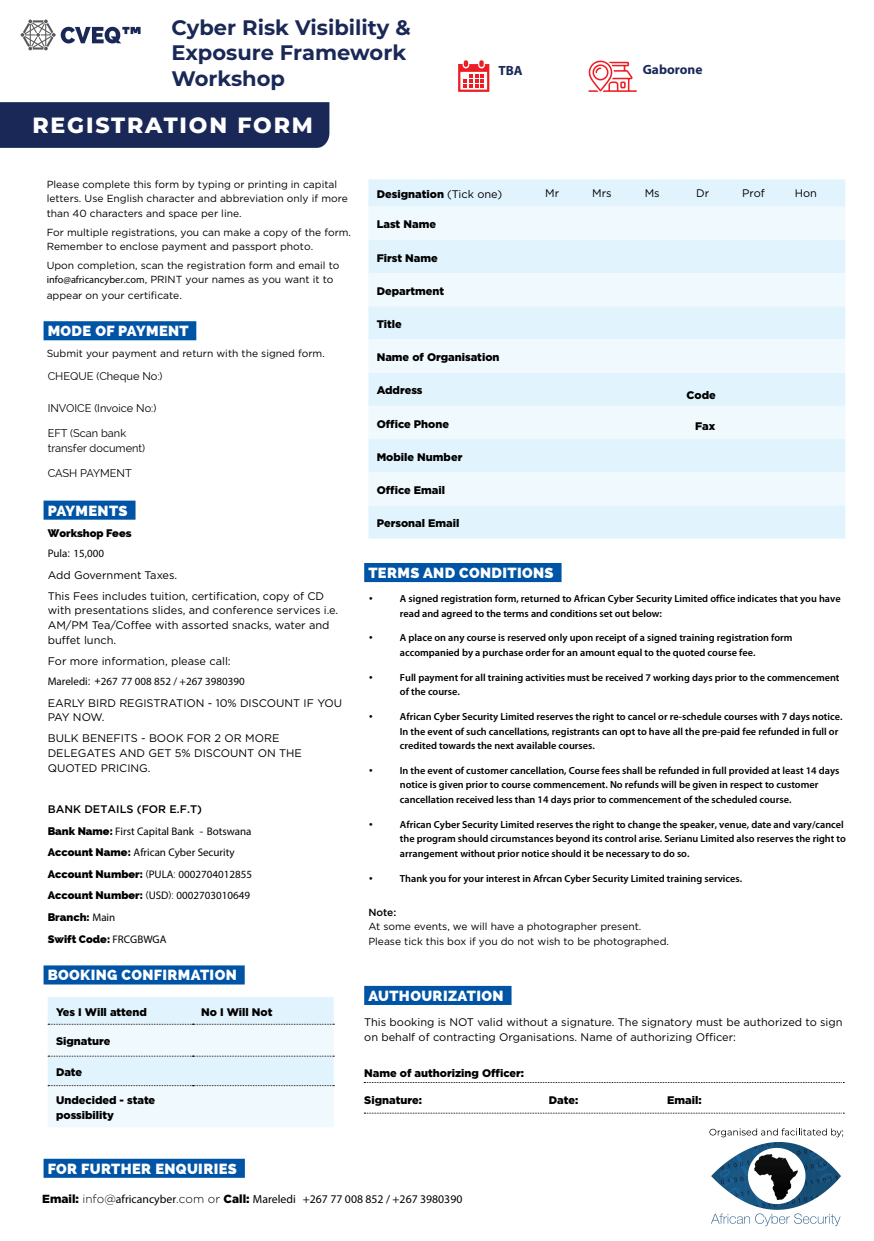
<style>
.page{position:relative;width:874px;height:1241px;background:#fff}
.page>*{position:absolute;margin:0;border:0;box-sizing:border-box;transform-origin:0 0}
.t1{font:800 22.05px "Montserrat";letter-spacing:.085em;color:#fff}
.t2{font:700 21px/25.2px "Montserrat";color:#1a2857}
.Table_Text_Header{font:800 14.7px "Raleway";letter-spacing:.025em;color:#fff}
.Body_Text_from{font:800 14.7px "Raleway";letter-spacing:.025em;color:#fff}
.t3{font:700 13.47px "Myriad Pro";color:#1a2857}
.Cancellation{font:11.72px "Myriad Pro";color:#000}
.Body_Text_from-2{font:11.03px/14.7px "Gotham";color:#000}
.Body_Text_from-3{font:900 11.03px/14.7px "Gotham";color:#000}
.Body_Text_from-4{font:11.03px/21.5px "Myriad Pro";color:#000}
.Body_Text_from-5{font:11.03px/14.7px "Raleway";color:#000}
.Body_Text_from-6{font:800 11.03px/20.3px "Raleway";color:#000}
.t4{font:600 10.33px/14.7px "Myriad Pro";color:#000}
.Body_Text_from-7{font:10.33px/14.7px "Gotham";color:#000}
.s1{font-family:"Myriad Pro"}
.s2{font-family:"Myriad Pro";font-weight:400}
.s3{font-family:"Gotham";font-weight:400}
.s4{font-family:"Gotham";font-weight:500}
.s5{font-family:"Raleway";font-weight:800}
.s6{font-family:"Raleway"}
.s7{font-weight:400}
.s8{font-weight:500}
.s9{font-family:"Gotham";font-weight:900}
.s10{font-family:"Gotham";font-weight:300}
</style>
<div class="page">
<div style="left:0;top:102px;width:329px;height:46px;background:#1a2857"></div>
<svg style="left:21px;top:20px;width:119px;height:30px"></svg>
<svg style="left:458px;top:60px;width:31px;height:32px"></svg>
<svg style="left:588px;top:60px;width:48px;height:32px"></svg>
<div style="left:368px;top:179px;width:476px;height:359px;background:#e1f4fd"></div>
<svg style="left:368px;top:207px;width:476px;height:298px;fill:#eff9fe"></svg>
<svg style="left:48px;top:997px;width:286px;height:130px"></svg>
<div style="left:44px;top:321px;width:152px;height:19px;background:#0054a6"></div>
<div style="left:44px;top:1158px;width:201px;height:19px;background:#0054a6"></div>
<div style="left:44px;top:500px;width:91px;height:19px;background:#0054a6"></div>
<div style="left:44px;top:965px;width:200px;height:19px;background:#0054a6"></div>
<div style="left:364px;top:985px;width:147px;height:19px;background:#0054a6"></div>
<div style="left:364px;top:563px;width:197px;height:19px;background:#0054a6"></div>
<svg style="left:364px;top:1112px;width:478px;height:1px"></svg>
<svg style="left:709px;top:1128px;width:133px;height:9px"></svg>
<img style="left:711px;top:1142px;width:129px;height:85px">
<p class="t2" style="left:171px;top:14px;width:240px">Cyber Risk Visibility &amp;<br>Exposure Framework<br>Workshop</p>
<p class="t1" style="left:32px;top:109px;width:282px">REGISTRATION FORM</p>
<p class="t3" style="left:498px;top:62px;width:26px">TBA</p>
<p class="t3" style="left:642px;top:61px;width:61px">Gaborone</p>
<p class="Body_Text_from-7" style="left:47px;top:176px;width:302px">Please complete this form by typing or printing in capital letters. Use English character and abbreviation only if more than 40 characters and space per line.</p>
<p class="Body_Text_from-7" style="left:47px;top:224px;width:306px">For multiple registrations, you can make a copy of the form.<br>Remember to enclose payment and passport photo.</p>
<p class="Body_Text_from-7" style="left:47px;top:258px;width:294px;line-height:14.2px">Upon completion, scan the registration form and email to <span class="s1">info@africancyber.com</span>, PRINT your names as you want it to</p>
<p class="Body_Text_from-7" style="left:47px;top:287px;width:137px">appear on your certificate.</p>
<p class="Body_Text_from" style="left:48px;top:322px;width:142px">MODE OF PAYMENT</p>
<p class="Body_Text_from-7" style="left:47px;top:346px;width:279px">Submit your payment and return with the signed form.</p>
<p class="Body_Text_from-5" style="left:48px;top:368px;width:116px">CHEQUE (Cheque No:)</p>
<p class="Body_Text_from-5" style="left:48px;top:401px;width:110px">INVOICE (Invoice No:)</p>
<p class="Body_Text_from-5" style="left:48px;top:425px;width:99px">EFT (Scan bank transfer document)</p>
<p class="Body_Text_from-5" style="left:48px;top:466px;width:86px">CASH PAYMENT</p>
<p class="Body_Text_from" style="left:48px;top:501px;width:81px">PAYMENTS</p>
<p class="Body_Text_from-6" style="left:48px;top:523px;width:85px">Workshop Fees<br><span class="s2">Pula</span><span class="s3">:</span> <span class="s2">15,000</span></p>
<p class="Body_Text_from-2" style="left:48px;top:564px;width:278px;line-height:20.8px">Add Government Taxes.<br>This Fees includes tuition, certification, copy of CD</p>
<p class="Body_Text_from-2" style="left:48px;top:603px;width:292px">with presentations slides, and conference services i.e.<br>AM/PM Tea/Coffee with assorted snacks, water and buffet lunch.</p>
<p class="Body_Text_from-2" style="left:48px;top:650px;width:198px;line-height:20.3px">For more information, please call:<br><span class="s1">Mareledi</span>: +<span class="s1">267 77 008 852 / +267 3980390</span></p>
<p class="Body_Text_from-2" style="left:48px;top:695px;width:296px">EARLY BIRD REGISTRATION - 10% DISCOUNT IF YOU<br>PAY NOW.</p>
<p class="Body_Text_from-2" style="left:48px;top:730px;width:255px">BULK BENEFITS - BOOK FOR 2 OR MORE<br>DELEGATES AND GET 5% DISCOUNT ON THE<br>QUOTED PRICING.</p>
<p class="Body_Text_from-4" style="left:48px;top:798px;width:206px"><span class="s4">BANK DETAILS (FOR E.F.T)<br></span><span class="s5">Bank Name:</span> First Capital Bank <span class="s6">-</span> Botswana<br><span class="s5">Account Name:</span> African Cyber Security<br><span class="s5">Account Number:</span> <span class="s6">(</span>PULA<span class="s6">:</span> 0002704012855<br><span class="s5">Account Number:</span> <span class="s6">(</span>USD<span class="s6">):</span> 0002703010649<br><span class="s5">Branch:</span> Main<br><span class="s5">Swift Code:</span> FRCGBWGA</p>
<p class="Table_Text_Header" style="left:48px;top:966px;width:190px">BOOKING CONFIRMATION</p>
<p class="Body_Text_from-3" style="left:56px;top:1003px;width:92px">Yes I Will attend</p>
<p class="Body_Text_from-3" style="left:201px;top:1003px;width:73px">No I Will Not</p>
<p class="Body_Text_from-3" style="left:56px;top:1033px;width:56px">Signature</p>
<p class="Body_Text_from-3" style="left:56px;top:1064px;width:28px">Date</p>
<p class="Body_Text_from-3" style="left:56px;top:1092px;width:101px">Undecided - state possibility</p>
<p class="Body_Text_from-3" style="left:376px;top:186px;width:127px">Designation <span class="s7">(Tick one)</span></p>
<p class="Body_Text_from-2" style="left:545px;top:186px;width:16px">Mr</p>
<p class="Body_Text_from-2" style="left:592px;top:186px;width:21px">Mrs</p>
<p class="Body_Text_from-2" style="left:644px;top:186px;width:17px">Ms</p>
<p class="Body_Text_from-2" style="left:695px;top:186px;width:15px">Dr</p>
<p class="Body_Text_from-2" style="left:741px;top:186px;width:24px">Prof</p>
<p class="Body_Text_from-2" style="left:794px;top:186px;width:24px">Hon</p>
<p class="Body_Text_from-3" style="left:376px;top:217px;width:61px">Last Name</p>
<p class="Body_Text_from-3" style="left:376px;top:250px;width:63px">First Name</p>
<p class="Body_Text_from-3" style="left:376px;top:283px;width:69px">Department</p>
<p class="Body_Text_from-3" style="left:376px;top:316px;width:27px">Title</p>
<p class="Body_Text_from-3" style="left:376px;top:349px;width:124px">Name of Organisation</p>
<p class="Body_Text_from-3" style="left:376px;top:383px;width:47px">Address</p>
<p class="Body_Text_from-3" style="left:376px;top:416px;width:74px">Office Phone</p>
<p class="Body_Text_from-3" style="left:376px;top:449px;width:87px">Mobile Number</p>
<p class="Body_Text_from-3" style="left:376px;top:482px;width:70px">Office Email</p>
<p class="Body_Text_from-3" style="left:376px;top:515px;width:84px">Personal Email</p>
<p class="Body_Text_from-3" style="left:686px;top:387px;width:31px">Code</p>
<p class="Body_Text_from-3" style="left:695px;top:418px;width:21px">Fax</p>
<p class="Table_Text_Header" style="left:368px;top:564px;width:187px">TERMS AND CONDITIONS</p>
<p class="Body_Text_from-7" style="left:368px;top:590px;width:6px">•</p>
<p class="t4" style="left:400px;top:591px;width:442px">A signed registration form, returned to African Cyber Security Limited office indicates that you have read and agreed to the terms and conditions set out below:</p>
<p class="Body_Text_from-7" style="left:368px;top:630px;width:6px">•</p>
<p class="t4" style="left:400px;top:630px;width:394px">A place on any course is reserved only upon receipt of a signed training registration form accompanied by a purchase order for an amount equal to the quoted course fee.</p>
<p class="Body_Text_from-7" style="left:368px;top:669px;width:6px">•</p>
<p class="t4" style="left:400px;top:669px;width:441px">Full payment for all training activities must be received 7 working days prior to the commencement of the course.</p>
<p class="Body_Text_from-7" style="left:368px;top:708px;width:6px">•</p>
<p class="t4" style="left:400px;top:708px;width:444px">African Cyber Security Limited reserves the right to cancel or re-schedule courses with 7 days notice.<br>In the event of such cancellations, registrants can opt to have all the pre-paid fee refunded in full or credited towards the next available courses.</p>
<p class="Body_Text_from-7" style="left:368px;top:762px;width:6px">•</p>
<p class="t4" style="left:400px;top:762px;width:441px">In the event of customer cancellation, Course fees shall be refunded in full provided at least 14 days notice is given prior to course commencement. No refunds will be given in respect to customer cancellation received less than 14 days prior to commencement of the scheduled course.</p>
<p class="Body_Text_from-7" style="left:368px;top:816px;width:6px">•</p>
<p class="t4" style="left:400px;top:816px;width:447px">African Cyber Security Limited reserves the right to change the speaker, venue, date and vary/cancel the program should circumstances beyond its control arise. Serianu Limited also reserves the right to arrangement without prior notice should it be necessary to do so.</p>
<p class="Body_Text_from-7" style="left:368px;top:870px;width:6px">•</p>
<p class="t4" style="left:400px;top:870px;width:343px">Thank you for your interest in Afrcan Cyber Security Limited training services.</p>
<p class="Body_Text_from-7" style="left:368px;top:904px;width:302px"><span class="s8">Note:<br></span>At some events, we will have a photographer present.<br>Please tick this box if you do not wish to be photographed.</p>
<p class="Table_Text_Header" style="left:368px;top:986px;width:137px">AUTHOURIZATION</p>
<p class="Body_Text_from-2" style="left:364px;top:1014px;width:479px">This booking is NOT valid without a signature. The signatory must be authorized to sign on behalf of contracting Organisations. Name of authorizing Officer:</p>
<p class="Body_Text_from-3" style="left:364px;top:1065px;width:161px">Name of authorizing Officer:</p>
<p class="Body_Text_from-3" style="left:364px;top:1091px;width:59px">Signature:</p>
<p class="Body_Text_from-3" style="left:548px;top:1091px;width:31px">Date:</p>
<p class="Body_Text_from-3" style="left:667px;top:1092px;width:36px">Email:</p>
<p class="Table_Text_Header" style="left:48px;top:1159px;width:190px">FOR FURTHER ENQUIRIES</p>
<p class="Cancellation" style="left:42px;top:1191px;width:421px"><span class="s9">Email:</span> <span class="s10">info@</span>africancyber<span class="s10">.com or</span> <span class="s9">Call:</span> Mareledi +267 77 008 852 / +267 3980390</p>
</div>
